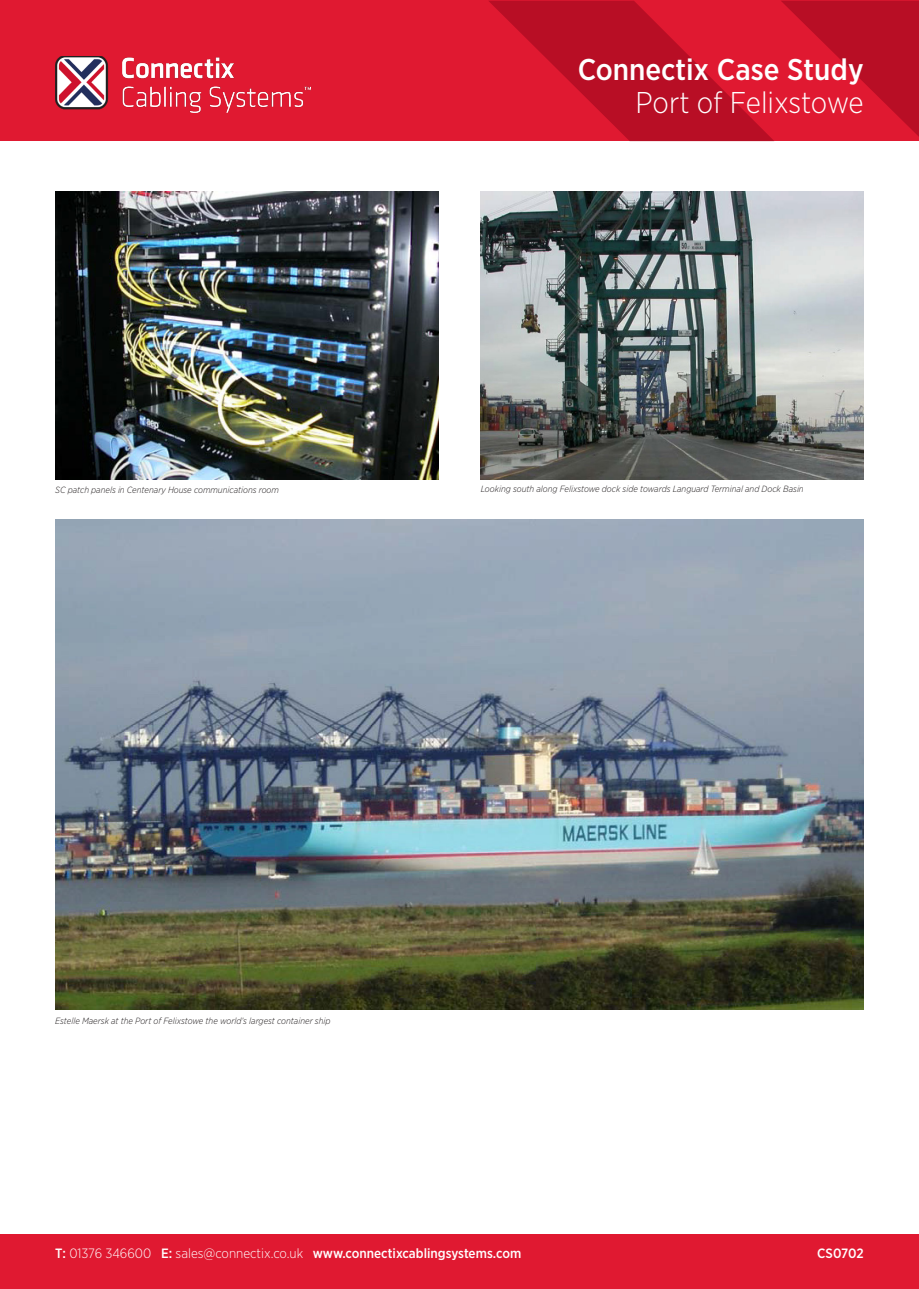
<style>
.page{position:relative;width:919px;height:1289px;background:#fff}
.page>*{position:absolute;margin:0;border:0;box-sizing:border-box;transform-origin:0 0}
.t1{font:500 30px "Gotham Narrow";color:#fff}
.t2{font:300 30px "Gotham Narrow";letter-spacing:-.005em;color:#fff}
.t3{font:500 13.5px "Gotham Narrow";color:#fff}
.t4{font:italic 300 9px "Gotham Narrow";color:#231f20}
.s1{font-weight:300}
</style>
<div class="page">
<div style="left:0;top:1px;width:918px;height:140px;background:#e01931"></div>
<img style="left:56px;top:56px;width:254px;height:56px">
<div style="left:0;top:1234px;width:918px;height:54px;background:#e01931"></div>
<svg style="left:489px;top:1px;width:285px;height:140px"></svg>
<svg style="left:781px;top:1px;width:137px;height:135px"></svg>
<img style="left:55px;top:191px;width:383px;height:288px">
<img style="left:55px;top:519px;width:808px;height:490px">
<img style="left:480px;top:191px;width:383px;height:288px">
<p class="t4" style="left:55px;top:484px;width:225px">SC patch panels in Centenary House communications room</p>
<h1 class="t1" style="left:577px;top:50px;width:287px">Connectix Case Study</h1>
<h1 class="t2" style="left:635px;top:84px;width:230px">Port of Felixstowe</h1>
<p class="t4" style="left:480px;top:483px;width:324px">Looking south along Felixstowe dock side towards Languard Terminal and Dock Basin</p>
<p class="t4" style="left:55px;top:1015px;width:277px">Estelle Maersk at the Port of Felixstowe the world’s largest container ship</p>
<h2 class="t3" style="left:55px;top:1244px;width:467px">T: <span class="s1">01376 346600</span> E: <span class="s1">sales@connectix.co.uk</span> www.connectixcablingsystems.com</h2>
<h2 class="t3" style="left:817px;top:1244px;width:48px">CS0702</h2>
</div>
